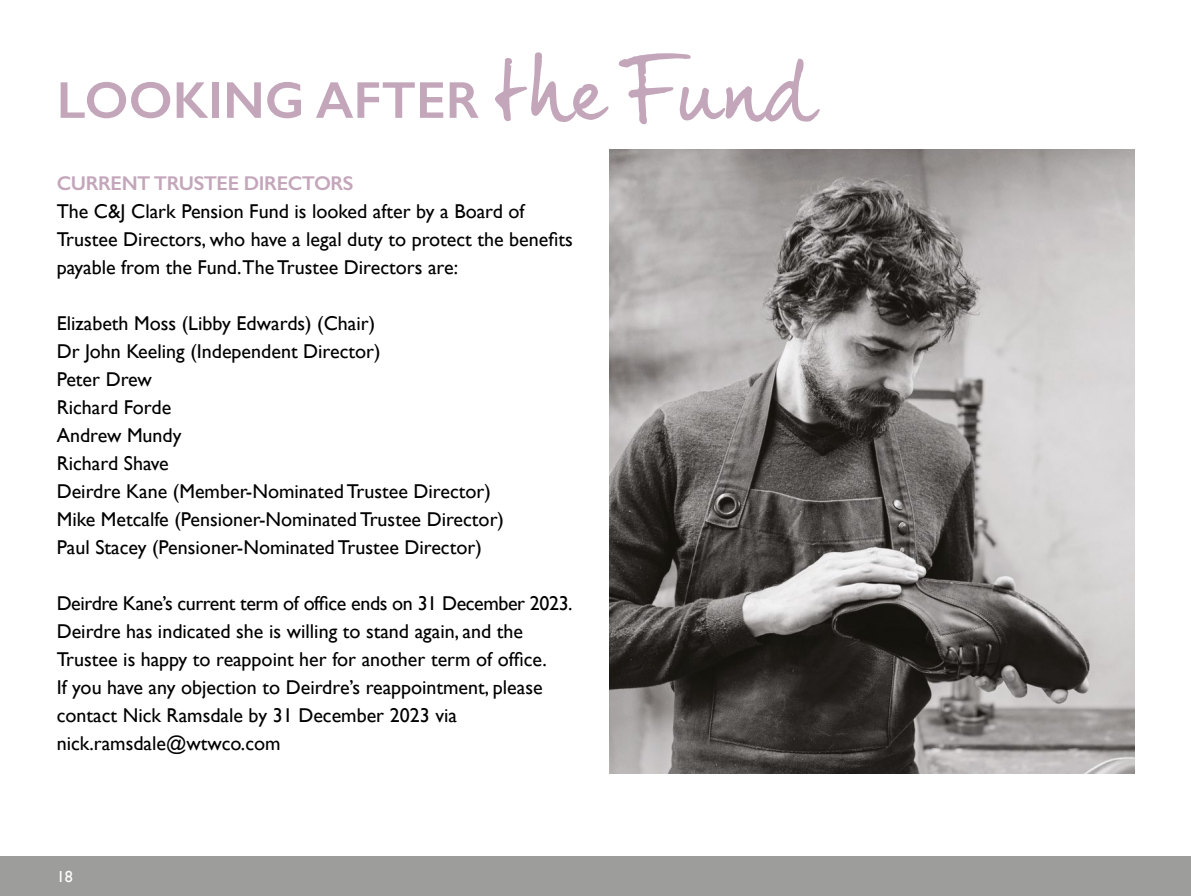
<style>
.page{position:relative;width:1191px;height:896px;background:#fff}
.page>*{position:absolute;margin:0;border:0;box-sizing:border-box;transform-origin:0 0}
.t1{font:600 52px "Gill Sans";color:#c3a6ba}
.t2{font:20px/28px "Gill Sans";color:#000}
.t3{font:600 20px "Gill Sans";letter-spacing:-.02em;color:#c3a6ba}
.t4{font:16px "Gill Sans";color:#fff}
.s1{font-family:"Dear Joe 3 W00";font-weight:400;font-size:80px}
</style>
<div class="page">
<img style="left:610px;top:149px;width:524px;height:624px">
<div style="left:0;top:856px;width:1191px;height:40px;background:#9d9d9c"></div>
<h1 class="t1" style="left:57px;top:69px;width:761px">LOOKING AFTER <span class="s1">the Fund</span></h1>
<p class="t3" style="left:57px;top:171px;width:298px">CURRENT TRUSTEE DIRECTORS</p>
<p class="t2" style="left:57px;top:197px;width:517px">The C&amp;J Clark Pension Fund is looked after by a Board of<br>Trustee Directors, who have a legal duty to protect the benefits payable from the Fund.The Trustee Directors are:</p>
<p class="t2" style="left:57px;top:309px;width:449px">Elizabeth Moss (Libby Edwards) (Chair)<br>Dr John Keeling (Independent Director)<br>Peter Drew<br>Richard Forde<br>Andrew Mundy<br>Richard Shave<br>Deirdre Kane (Member-Nominated Trustee Director)<br>Mike Metcalfe (Pensioner-Nominated Trustee Director)<br>Paul Stacey (Pensioner-Nominated Trustee Director)</p>
<p class="t2" style="left:57px;top:589px;width:517px">Deirdre Kane’s current term of office ends on 31 December 2023.<br>Deirdre has indicated she is willing to stand again, and the Trustee is happy to reappoint her for another term of office.<br>If you have any objection to Deirdre’s reappointment, please contact Nick Ramsdale by 31 December 2023 via nick.ramsdale@wtwco.com</p>
<p class="t4" style="left:57px;top:867px;width:17px">18</p>
</div>
